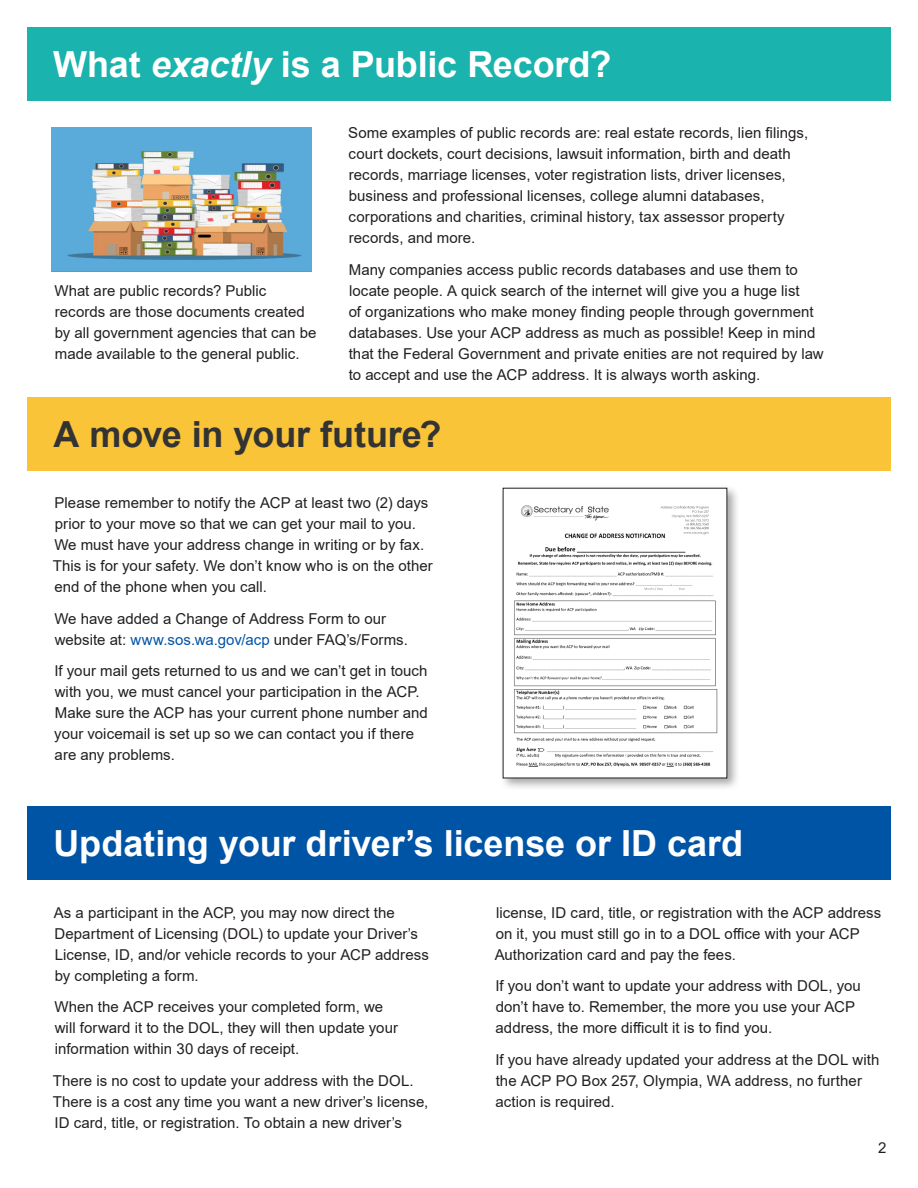
<style>
.page{position:relative;width:918px;height:1188px;background:#fff}
.page>*{position:absolute;margin:0;border:0;box-sizing:border-box;transform-origin:0 0}
.t1{font:700 36px "Arial";letter-spacing:-.005em;color:#fff}
.t2{font:700 36px "Arial";letter-spacing:-.005em;color:#323332}
.t3{font:15px/21px "Arial";letter-spacing:.005em;color:#231f20}
.s1{font-style:italic}
.s2{color:#0054a6}
</style>
<div class="page">
<div style="left:27px;top:397px;width:864px;height:73px;background:#fac438"></div>
<div style="left:27px;top:27px;width:864px;height:73px;background:#1ab3ad"></div>
<div style="left:27px;top:806px;width:864px;height:74px;background:#0054a6"></div>
<div style="left:500px;top:485px;width:240px;height:306px;background:#231f20;opacity:.4"></div>
<img style="left:505px;top:490px;width:220px;height:286px">
<img style="left:52px;top:127px;width:260px;height:145px">
<p class="t1" style="left:53px;top:39px;width:560px">What <span class="s1">exactly</span> is a Public Record?</p>
<p class="t3" style="left:54px;top:280px;width:264px">What are public records? Public records are those documents created by all government agencies that can be made available to the general public.</p>
<p class="t3" style="left:348px;top:122px;width:461px">Some examples of public records are: real estate records, lien filings, court dockets, court decisions, lawsuit information, birth and death records, marriage licenses, voter registration lists, driver licenses, business and professional licenses, college alumni databases, corporations and charities, criminal history, tax assessor property records, and more.</p>
<p class="t3" style="left:349px;top:259px;width:477px">Many companies access public records databases and use them to locate people. A quick search of the internet will give you a huge list<br>of organizations who make money finding people through government databases. Use your ACP address as much as possible! Keep in mind that the Federal Government and private enities are not required by law to accept and use the ACP address. It is always worth asking.</p>
<p class="t2" style="left:54px;top:409px;width:389px">A move in your future?</p>
<p class="t3" style="left:53px;top:492px;width:382px">Please remember to notify the ACP at least two (2) days prior to your move so that we can get your mail to you.<br>We must have your address change in writing or by fax.<br>This is for your safety. We don’t know who is on the other end of the phone when you call.</p>
<p class="t3" style="left:54px;top:608px;width:355px">We have added a Change of Address Form to our website at: <span class="s2">www.sos.wa.gov/acp</span> under FAQ’s/Forms.</p>
<p class="t3" style="left:54px;top:660px;width:375px">If your mail gets returned to us and we can’t get in touch with you, we must cancel your participation in the ACP.<br>Make sure the ACP has your current phone number and your voicemail is set up so we can contact you if there are any problems.</p>
<p class="t1" style="left:54px;top:818px;width:691px">Updating your driver’s license or ID card</p>
<p class="t3" style="left:54px;top:902px;width:377px">As a participant in the ACP, you may now direct the Department of Licensing (DOL) to update your Driver’s License, ID, and/or vehicle records to your ACP address by completing a form.</p>
<p class="t3" style="left:54px;top:996px;width:345px">When the ACP receives your completed form, we will forward it to the DOL, they will then update your information within 30 days of receipt.</p>
<p class="t3" style="left:53px;top:1070px;width:377px">There is no cost to update your address with the DOL.<br>There is a cost any time you want a new driver’s license,<br>ID card, title, or registration. To obtain a new driver’s</p>
<p class="t3" style="left:495px;top:902px;width:388px">license, ID card, title, or registration with the ACP address on it, you must still go in to a DOL office with your ACP<br>Authorization card and pay the fees.</p>
<p class="t3" style="left:495px;top:975px;width:367px">If you don’t want to update your address with DOL, you don’t have to. Remember, the more you use your ACP address, the more difficult it is to find you.</p>
<p class="t3" style="left:495px;top:1049px;width:386px">If you have already updated your address at the DOL with the ACP PO Box 257, Olympia, WA address, no further action is required.</p>
<p class="t3" style="left:878px;top:1138px;width:10px">2</p>
</div>
